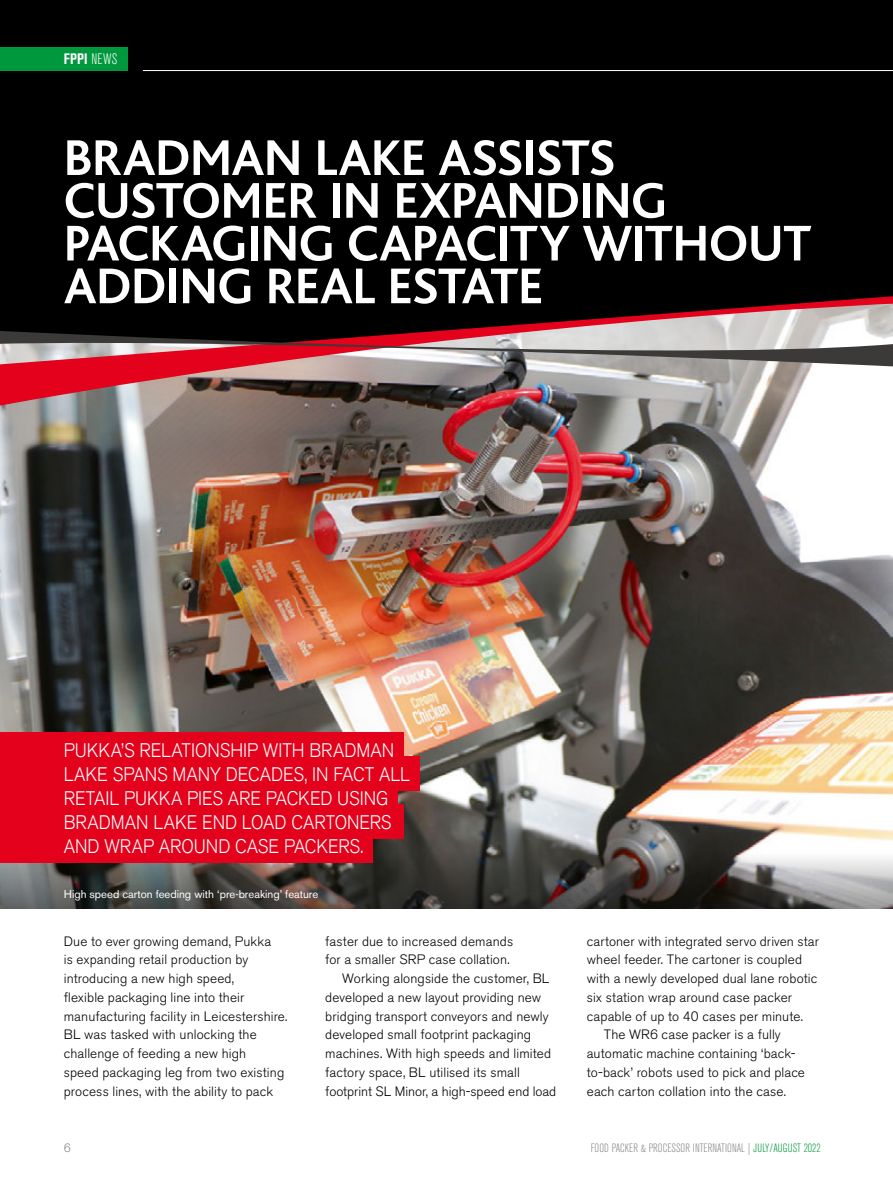
<style>
.page{position:relative;width:893px;height:1191px;background:#fff}
.page>*{position:absolute;margin:0;border:0;box-sizing:border-box;transform-origin:0 0}
.t1{font:700 52.5px/42.8px "Bliss";letter-spacing:-.005em;color:#fff}
.t2{font:300 19.5px/24px "Akzidenz Grotesk BE";color:#fff;scale:.9 1}
.t3{font:700 condensed 15px "Akzidenz Grotesk BE";color:#fff}
.t4{font:300 13.5px/18.8px "Akzidenz Grotesk BE";letter-spacing:.01em;color:#000}
.t5{font:300 condensed 12px "Akzidenz Grotesk BE";letter-spacing:.01em;color:#868786}
.t6{font:300 12px "Akzidenz Grotesk BE";color:#868786}
.t7{font:11.25px "Akzidenz Grotesk BE";color:#fff}
.s1{font-weight:300}
.s2{color:#00983c}
</style>
<div class="page">
<img style="left:0;top:408px;width:893px;height:444px">
<svg style="left:0;top:852px;width:893px;height:56px;background:#575350"></svg>
<div style="left:0;top:0;width:893px;height:296px;background:#000"></div>
<img style="left:0;top:296px;width:893px;height:112px">
<svg style="left:0;top:302px;width:893px;height:88px;background:#866164"></svg>
<hr style="left:143px;top:70px;width:750px;height:1px;background:#fff">
<div style="left:0;top:47px;width:128px;height:24px;background:#00983c"></div>
<div style="left:0;top:756px;width:420px;height:35px;background:#e3011b"></div>
<div style="left:0;top:780px;width:398px;height:35px;background:#e3011b"></div>
<div style="left:0;top:804px;width:404px;height:35px;background:#e3011b"></div>
<div style="left:0;top:828px;width:372px;height:34px;background:#e3011b"></div>
<div style="left:0;top:732px;width:404px;height:35px;background:#e3011b"></div>
<p class="t3" style="left:64px;top:50px;width:55px">FPPI <span class="s1">NEWS</span></p>
<h1 class="t1" style="left:64px;top:137px;width:749px">BRADMAN LAKE ASSISTS<br>CUSTOMER IN EXPANDING<br>PACKAGING CAPACITY WITHOUT<br>ADDING REAL ESTATE</h1>
<h2 class="t2" style="left:64px;top:738px;width:386px">PUKKA’S RELATIONSHIP WITH BRADMAN LAKE SPANS MANY DECADES, IN FACT ALL RETAIL PUKKA PIES ARE PACKED USING BRADMAN LAKE END LOAD CARTONERS AND WRAP AROUND CASE PACKERS.</h2>
<p class="t7" style="left:64px;top:887px;width:256px">High speed carton feeding with ‘pre-breaking’ feature</p>
<p class="t4" style="left:64px;top:931px;width:225px">Due to ever growing demand, Pukka<br>is expanding retail production by introducing a new high speed,<br>flexible packaging line into their manufacturing facility in Leicestershire.<br>BL was tasked with unlocking the challenge of feeding a new high<br>speed packaging leg from two existing process lines, with the ability to pack</p>
<p class="t4" style="left:325px;top:931px;width:189px">faster due to increased demands</p>
<p class="t4" style="left:325px;top:950px;width:186px">for a smaller SRP case collation.</p>
<p class="t4" style="left:342px;top:969px;width:209px">Working alongside the customer, BL</p>
<p class="t4" style="left:325px;top:988px;width:217px">developed a new layout providing new</p>
<p class="t4" style="left:325px;top:1006px;width:225px">bridging transport conveyors and newly</p>
<p class="t4" style="left:325px;top:1025px;width:207px">developed small footprint packaging</p>
<p class="t4" style="left:325px;top:1044px;width:227px">machines. With high speeds and limited</p>
<p class="t4" style="left:325px;top:1063px;width:196px">factory space, BL utilised its small</p>
<p class="t4" style="left:325px;top:1081px;width:232px">footprint SL Minor, a high-speed end load</p>
<p class="t4" style="left:587px;top:931px;width:234px">cartoner with integrated servo driven star</p>
<p class="t4" style="left:587px;top:950px;width:217px">wheel feeder. The cartoner is coupled</p>
<p class="t4" style="left:587px;top:969px;width:232px">with a newly developed dual lane robotic</p>
<p class="t4" style="left:587px;top:988px;width:207px">six station wrap around case packer</p>
<p class="t4" style="left:587px;top:1006px;width:218px">capable of up to 40 cases per minute.</p>
<p class="t4" style="left:604px;top:1025px;width:178px">The WR6 case packer is a fully</p>
<p class="t4" style="left:587px;top:1044px;width:210px">automatic machine containing ‘back-</p>
<p class="t4" style="left:587px;top:1063px;width:220px">to-back’ robots used to pick and place</p>
<p class="t4" style="left:587px;top:1081px;width:201px">each carton collation into the case.</p>
<p class="t6" style="left:64px;top:1141px;width:8px">6</p>
<p class="t5" style="left:591px;top:1141px;width:231px">FOOD PACKER &amp; PROCESSOR INTERNATIONAL | <span class="s2">JULY/AUGUST 2022</span></p>
</div>
